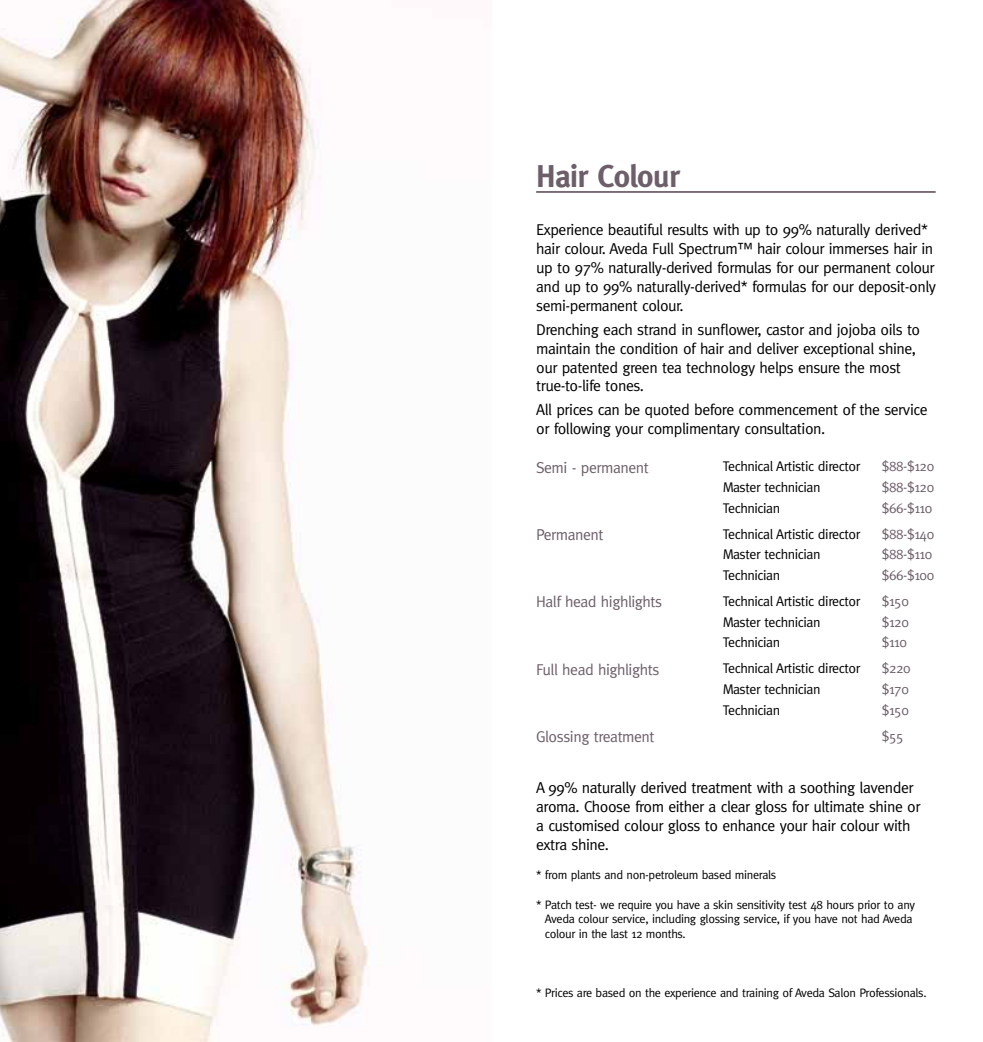
<style>
.page{position:relative;width:983px;height:1042px;background:#fff}
.page>*{position:absolute;margin:0;border:0;box-sizing:border-box;transform-origin:0 0}
.t1{font:700 31.5px "Meta";letter-spacing:-.02em;color:#6d5f69}
.t2{font:15.75px/18.9px "Meta";letter-spacing:-.03em;color:#000}
.t3{font:15.75px "Meta";letter-spacing:-.03em;color:#6d5f69}
.t4{font:14px/20.7px "Meta";letter-spacing:-.03em;color:#000}
.t5{font:14px/20.7px "Meta";letter-spacing:-.03em;color:#6d5f69;text-align:justify}
.t6{font:12.25px/14.7px "Meta";letter-spacing:-.03em;color:#000}
</style>
<div class="page">
<img style="left:0;top:0;width:369px;height:1042px">
<hr style="left:536px;top:191px;width:399px;height:2px;background:#6d5f69">
<h1 class="t1" style="left:536px;top:158px;width:145px">Hair Colour</h1>
<p class="t2" style="left:536px;top:220px;width:401px">Experience beautiful results with up to 99% naturally derived* hair colour. Aveda Full Spectrum™ hair colour immerses hair in up to 97% naturally-derived formulas for our permanent colour and up to 99% naturally-derived* formulas for our deposit-only semi-permanent colour.</p>
<p class="t2" style="left:536px;top:320px;width:385px">Drenching each strand in sunflower, castor and jojoba oils to maintain the condition of hair and deliver exceptional shine, our patented green tea technology helps ensure the most true-to-life tones.</p>
<p class="t2" style="left:536px;top:400px;width:393px">All prices can be quoted before commencement of the service or following your complimentary consultation.</p>
<p class="t3" style="left:536px;top:458px;width:114px">Semi - permanent</p>
<p class="t4" style="left:722px;top:456px;width:139px">Technical Artistic director<br>Master technician<br>Technician</p>
<p class="t5" style="left:881px;top:456px;width:54px">$88-$120 $88-$120 $66-$110</p>
<p class="t3" style="left:536px;top:525px;width:69px">Permanent</p>
<p class="t4" style="left:722px;top:523px;width:139px">Technical Artistic director<br>Master technician<br>Technician</p>
<p class="t5" style="left:881px;top:523px;width:54px;text-align:left">$88-$140 $88-$110 $66-$100</p>
<p class="t3" style="left:536px;top:593px;width:127px">Half head highlights</p>
<p class="t4" style="left:722px;top:591px;width:139px">Technical Artistic director<br>Master technician<br>Technician</p>
<p class="t5" style="left:881px;top:590px;width:29px">$150 $120 $110</p>
<p class="t3" style="left:536px;top:660px;width:125px">Full head highlights</p>
<p class="t4" style="left:722px;top:658px;width:139px">Technical Artistic director<br>Master technician<br>Technician</p>
<p class="t5" style="left:881px;top:658px;width:30px;text-align:left">$220 $170 $150</p>
<p class="t3" style="left:536px;top:727px;width:120px">Glossing treatment</p>
<p class="t5" style="left:881px;top:725px;width:23px">$55</p>
<p class="t2" style="left:536px;top:778px;width:385px">A 99% naturally derived treatment with a soothing lavender aroma. Choose from either a clear gloss for ultimate shine or a customised colour gloss to enhance your hair colour with extra shine.</p>
<p class="t6" style="left:536px;top:867px;width:241px">* from plants and non-petroleum based minerals</p>
<p class="t6" style="left:545px;top:897px;width:371px;text-indent:-9px">* Patch test- we require you have a skin sensitivity test 48 hours prior to any<br>Aveda colour service, including glossing service, if you have not had Aveda colour in the last 12 months.</p>
<p class="t6" style="left:536px;top:985px;width:392px">* Prices are based on the experience and training of Aveda Salon Professionals.</p>
</div>
